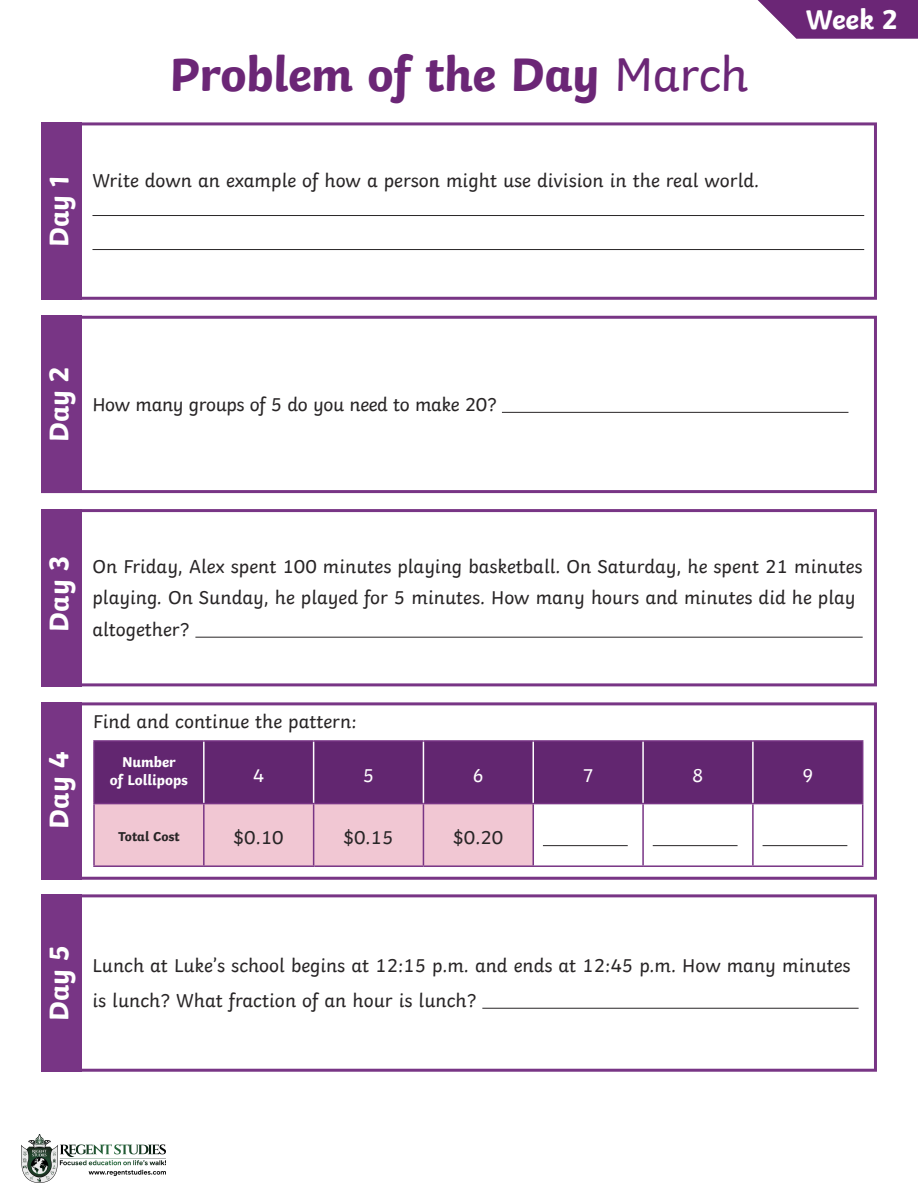
<style>
.page{position:relative;width:918px;height:1188px;background:#fff}
.page>*{position:absolute;margin:0;border:0;box-sizing:border-box;transform-origin:0 0}
.Heading_1{font:700 49.5px "Twinkl";letter-spacing:-.01em;color:#6b2676}
.t1{font:700 28.5px "Twinkl";color:#fff}
.KS2_Body_Copy{font:19.5px/31.5px "Twinkl";color:#282526}
.KS2_Body_Copy-2{font:19.5px "Twinkl";letter-spacing:-.02em;color:#282526}
.KS2_Body_Copy-3{font:19.5px "Twinkl";color:#fff}
.KS2_Body_Copy-4{font:700 15px/18px "Twinkl";color:#fff;text-align:center}
.KS2_Body_Copy-5{font:700 13.5px "Twinkl";color:#282526}
.s1{font-weight:400}
</style>
<div class="page">
<div style="left:41px;top:122px;width:836px;height:178px;border:3px solid #783585"></div>
<div style="left:41px;top:316px;width:836px;height:177px;border:3px solid #783585"></div>
<div style="left:41px;top:509px;width:836px;height:177px;border:3px solid #783585"></div>
<div style="left:41px;top:702px;width:40px;height:178px;background:#783585"></div>
<div style="left:41px;top:894px;width:40px;height:178px;background:#783585"></div>
<div style="left:41px;top:702px;width:836px;height:178px;border:3px solid #783585"></div>
<div style="left:41px;top:894px;width:836px;height:178px;border:3px solid #783585"></div>
<div style="left:41px;top:122px;width:40px;height:178px;background:#783585"></div>
<div style="left:41px;top:316px;width:40px;height:177px;background:#783585"></div>
<div style="left:41px;top:509px;width:40px;height:177px;background:#783585"></div>
<svg style="left:758px;top:0;width:160px;height:39px;background:#7d4187"></svg>
<hr style="left:92px;top:215px;width:772px;height:1px;background:#282526">
<hr style="left:92px;top:249px;width:772px;height:1px;background:#282526">
<hr style="left:502px;top:412px;width:346px;height:1px;background:#282526">
<hr style="left:195px;top:637px;width:668px;height:1px;background:#282526">
<hr style="left:482px;top:1008px;width:377px;height:1px;background:#282526">
<div style="left:95px;top:742px;width:767px;height:61px;background:#622670"></div>
<div style="left:95px;top:804px;width:328px;height:61px;background:#f1c7d3"></div>
<div style="left:204px;top:804px;width:110px;height:62px;background:#f1c7d3"></div>
<div style="left:423px;top:804px;width:110px;height:62px;background:#f1c7d3"></div>
<svg style="left:534px;top:804px;width:328px;height:43px"></svg>
<hr style="left:93px;top:740px;width:111px;height:2px;background:#783585">
<hr style="left:93px;top:742px;width:2px;height:61px;background:#783585">
<hr style="left:204px;top:740px;width:110px;height:2px;background:#783585">
<hr style="left:314px;top:740px;width:109px;height:2px;background:#783585">
<hr style="left:423px;top:740px;width:110px;height:2px;background:#783585">
<hr style="left:533px;top:740px;width:110px;height:2px;background:#783585">
<hr style="left:643px;top:740px;width:110px;height:2px;background:#783585">
<hr style="left:753px;top:740px;width:110px;height:2px;background:#783585">
<hr style="left:862px;top:742px;width:1px;height:61px;background:#783585">
<hr style="left:93px;top:803px;width:110px;height:1px;background:#783585">
<hr style="left:93px;top:804px;width:2px;height:61px;background:#783585">
<hr style="left:314px;top:803px;width:109px;height:1px;background:#783585">
<hr style="left:534px;top:803px;width:109px;height:1px;background:#783585">
<hr style="left:643px;top:803px;width:110px;height:1px;background:#783585">
<hr style="left:642px;top:804px;width:2px;height:61px;background:#783585">
<hr style="left:753px;top:803px;width:110px;height:1px;background:#783585">
<hr style="left:752px;top:804px;width:2px;height:61px;background:#783585">
<hr style="left:862px;top:804px;width:1px;height:61px;background:#783585">
<hr style="left:93px;top:865px;width:110px;height:2px;background:#783585">
<hr style="left:314px;top:865px;width:109px;height:2px;background:#783585">
<hr style="left:534px;top:865px;width:109px;height:2px;background:#783585">
<hr style="left:643px;top:865px;width:110px;height:2px;background:#783585">
<hr style="left:753px;top:865px;width:110px;height:2px;background:#783585">
<hr style="left:203px;top:803px;width:111px;height:1px;background:#783585">
<hr style="left:203px;top:804px;width:2px;height:61px;background:#783585">
<hr style="left:313px;top:804px;width:1px;height:61px;background:#783585">
<hr style="left:203px;top:865px;width:111px;height:2px;background:#783585">
<hr style="left:423px;top:803px;width:111px;height:1px;background:#783585">
<hr style="left:533px;top:804px;width:1px;height:61px;background:#783585">
<hr style="left:423px;top:865px;width:111px;height:2px;background:#783585">
<hr style="left:423px;top:804px;width:1px;height:61px;background:#783585">
<hr style="left:203px;top:742px;width:2px;height:61px;background:#fff">
<hr style="left:313px;top:742px;width:1px;height:61px;background:#fff">
<hr style="left:423px;top:742px;width:1px;height:61px;background:#fff">
<hr style="left:533px;top:742px;width:1px;height:61px;background:#fff">
<hr style="left:642px;top:742px;width:2px;height:61px;background:#fff">
<hr style="left:752px;top:742px;width:2px;height:61px;background:#fff">
<hr style="left:543px;top:845px;width:85px;height:1px;background:#282526">
<hr style="left:653px;top:845px;width:85px;height:1px;background:#282526">
<hr style="left:763px;top:845px;width:84px;height:1px;background:#282526">
<img style="left:22px;top:1134px;width:143px;height:49px">
<p class="Heading_1" style="left:169px;top:33px;width:581px">Problem of the Day <span class="s1">March</span></p>
<p class="t1" style="left:35px;top:247px;width:74px;rotate:-90deg">Day 1</p>
<p class="KS2_Body_Copy" style="left:92px;top:163px;width:668px">Write down an example of how a person might use division in the real world.</p>
<p class="t1" style="left:806px;top:-4px;width:93px">Week 2</p>
<p class="t1" style="left:35px;top:442px;width:77px;rotate:-90deg">Day 2</p>
<p class="KS2_Body_Copy-2" style="left:92px;top:389px;width:406px">How many groups of 5 do you need to make 20?</p>
<p class="t1" style="left:35px;top:632px;width:77px;rotate:-90deg">Day 3</p>
<p class="KS2_Body_Copy" style="left:92px;top:549px;width:772px">On Friday, Alex spent 100 minutes playing basketball. On Saturday, he spent 21 minutes playing. On Sunday, he played for 5 minutes. How many hours and minutes did he play altogether?</p>
<p class="KS2_Body_Copy" style="left:93px;top:704px;width:265px">Find and continue the pattern:</p>
<p class="t1" style="left:35px;top:829px;width:79px;rotate:-90deg">Day 4</p>
<p class="KS2_Body_Copy-4" style="left:110px;top:752px;width:80px">Number<br>of Lollipops</p>
<p class="KS2_Body_Copy-3" style="left:253px;top:760px;width:13px">4</p>
<p class="KS2_Body_Copy-3" style="left:363px;top:760px;width:13px">5</p>
<p class="KS2_Body_Copy-3" style="left:473px;top:760px;width:13px">6</p>
<p class="KS2_Body_Copy-3" style="left:582px;top:760px;width:13px">7</p>
<p class="KS2_Body_Copy-3" style="left:692px;top:760px;width:13px">8</p>
<p class="KS2_Body_Copy-3" style="left:802px;top:760px;width:13px">9</p>
<p class="KS2_Body_Copy-5" style="left:118px;top:826px;width:63px">Total Cost</p>
<p class="KS2_Body_Copy" style="left:234px;top:820px;width:52px">$0.10</p>
<p class="KS2_Body_Copy" style="left:343px;top:820px;width:52px">$0.15</p>
<p class="KS2_Body_Copy" style="left:453px;top:820px;width:52px">$0.20</p>
<p class="t1" style="left:35px;top:1021px;width:77px;rotate:-90deg">Day 5</p>
<p class="KS2_Body_Copy" style="left:92px;top:947px;width:760px;line-height:34.5px">Lunch at Luke’s school begins at 12:15 p.m. and ends at 12:45 p.m. How many minutes is lunch? What fraction of an hour is lunch?</p>
</div>
